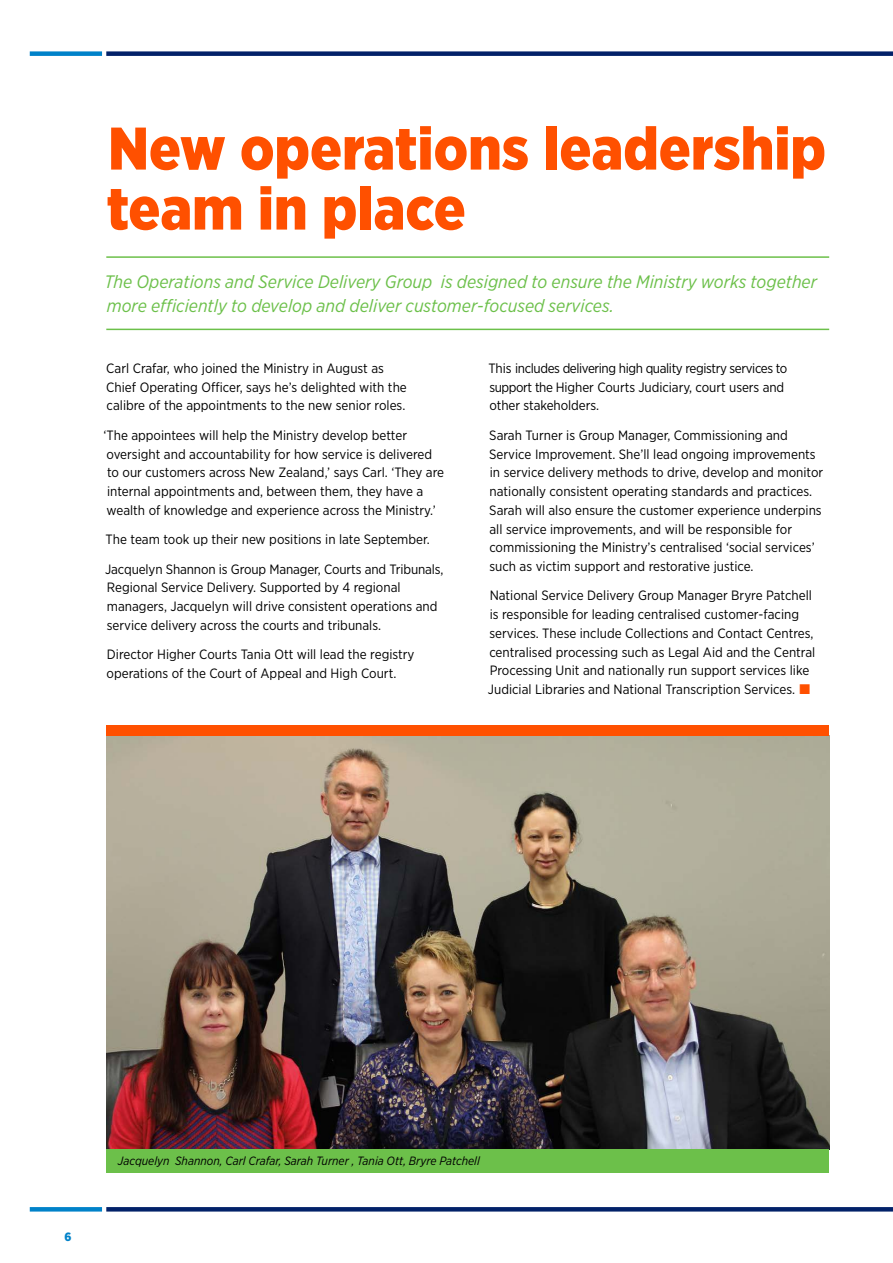
<style>
.page{position:relative;width:893px;height:1263px;background:#fff}
.page>*{position:absolute;margin:0;border:0;box-sizing:border-box;transform-origin:0 0}
.t1{font:900 60px/60px "Gotham Narrow";color:#ff5000}
.t2{font:italic 18px/24px "Gotham Narrow";color:#6cc04a}
.t3{font:13.5px/18.8px "Gotham Narrow";color:#000}
.t4{font:13.5px/18.8px "Gotham Narrow";letter-spacing:-.03em;color:#000}
.t5{font:italic 12px "Gotham Narrow";color:#000}
.t6{font:900 12px "Gotham Narrow";color:#0082c9}
</style>
<div class="page">
<svg style="left:30px;top:1207px;width:72px;height:4px"></svg>
<div style="left:30px;top:51px;width:72px;height:5px;background:#0082c9"></div>
<svg style="left:106px;top:1207px;width:787px;height:4px;background:#06256b"></svg>
<div style="left:106px;top:51px;width:787px;height:5px;background:#022169"></div>
<img style="left:106px;top:736px;width:723px;height:413px">
<hr style="left:106px;top:256px;width:723px;height:2px;background:#6cc04a">
<hr style="left:106px;top:329px;width:723px;height:1px;background:#6cc04a">
<div style="left:106px;top:725px;width:723px;height:10px;background:#ff5000"></div>
<div style="left:106px;top:1149px;width:723px;height:23px;background:#6cc04a"></div>
<h1 class="t1" style="left:107px;top:118px;width:721px">New operations leadership team in place</h1>
<h2 class="t2" style="left:104px;top:269px;width:714px">The Operations and Service Delivery Group is designed to ensure the Ministry works together more efficiently to develop and deliver customer-focused services.</h2>
<p class="t3" style="left:106px;top:358px;width:302px">Carl Crafar, who joined the Ministry in August as<br>Chief Operating Officer, says he’s delighted with the calibre of the appointments to the new senior roles.</p>
<p class="t3" style="left:104px;top:425px;width:342px">‘The appointees will help the Ministry develop better oversight and accountability for how service is delivered to our customers across New Zealand,’ says Carl. ‘They are internal appointments and, between them, they have a wealth of knowledge and experience across the Ministry.’</p>
<p class="t3" style="left:105px;top:524px;width:340px;line-height:29.4px">The team took up their new positions in late September.<br>Jacquelyn Shannon is Group Manager, Courts and Tribunals,</p>
<p class="t3" style="left:107px;top:578px;width:332px">Regional Service Delivery. Supported by 4 regional managers, Jacquelyn will drive consistent operations and service delivery across the courts and tribunals.</p>
<p class="t3" style="left:107px;top:645px;width:309px">Director Higher Courts Tania Ott will lead the registry operations of the Court of Appeal and High Court.</p>
<p class="t4" style="left:488px;top:358px;width:301px">This includes delivering high quality registry services to support the Higher Courts Judiciary, court users and other stakeholders.</p>
<p class="t3" style="left:489px;top:425px;width:336px">Sarah Turner is Group Manager, Commissioning and Service Improvement. She’ll lead ongoing improvements in service delivery methods to drive, develop and monitor nationally consistent operating standards and practices.<br>Sarah will also ensure the customer experience underpins all service improvements, and will be responsible for commissioning the Ministry’s centralised ‘social services’ such as victim support and restorative justice.</p>
<p class="t3" style="left:488px;top:586px;width:329px">National Service Delivery Group Manager Bryre Patchell is responsible for leading centralised customer-facing services. These include Collections and Contact Centres, centralised processing such as Legal Aid and the Central Processing Unit and nationally run support services like Judicial Libraries and National Transcription Services.</p>
<p class="t6" style="left:65px;top:1229px;width:9px">6</p>
<p class="t5" style="left:118px;top:1154px;width:363px">Jacquelyn Shannon, Carl Crafar, Sarah Turner , Tania Ott, Bryre Patchell</p>
</div>
